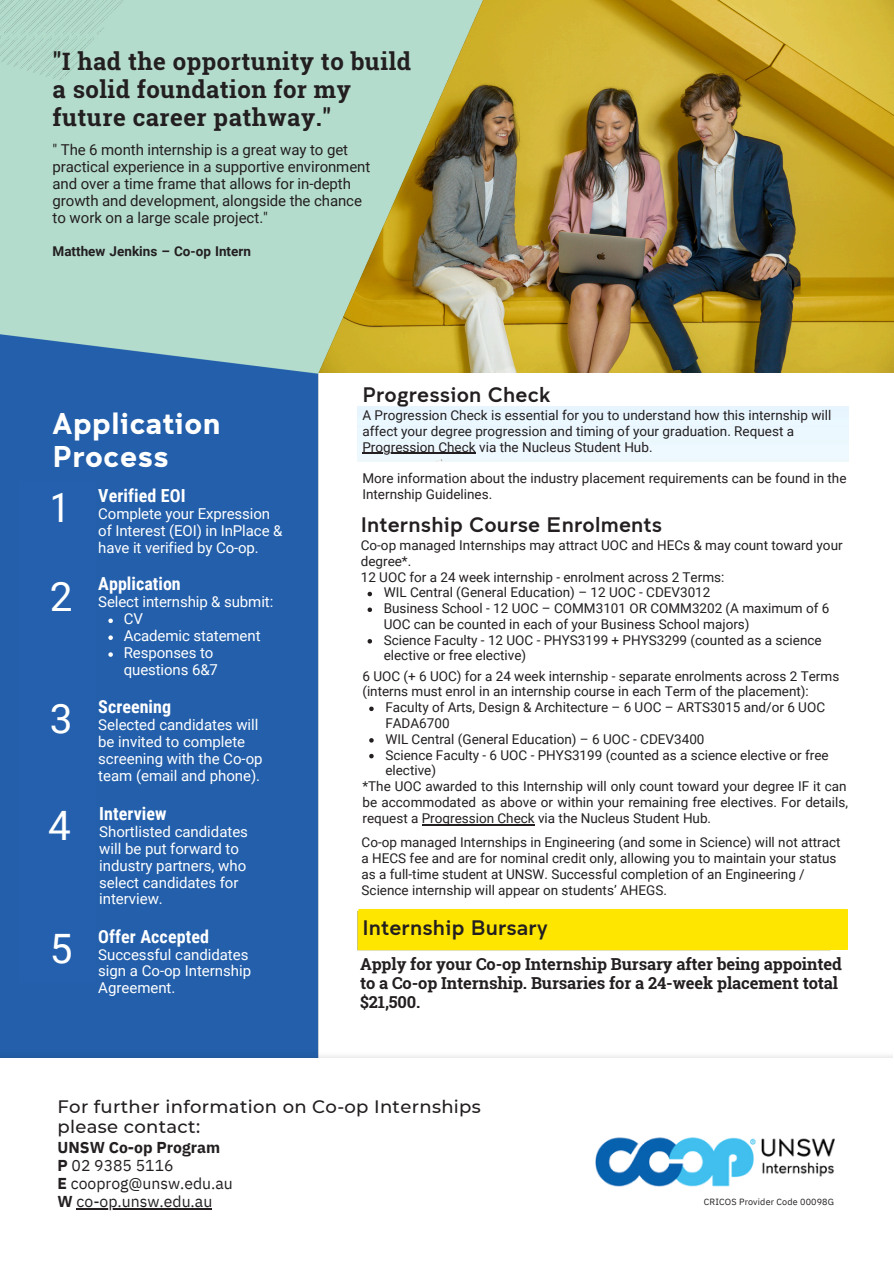
<style>
.page{position:relative;width:894px;height:1264px;background:#fff}
.page>*{position:absolute;margin:0;border:0;box-sizing:border-box;transform-origin:0 0}
.t1{font:40.5px "Roboto";color:#fff}
.t2{font:40.5px "Roboto Condensed";color:#fff}
.t3{font:700 30px/32.7px "Clancy";letter-spacing:.02em;color:#fff}
.t4{font:700 24px/28.2px "Roboto Slab";letter-spacing:.02em;color:#231f20}
.t5{font:21px "Clancy";letter-spacing:.01em;color:#231f20}
.t6{font:700 18px "Roboto Condensed";letter-spacing:.005em;color:#fff}
.t7{font:500 18px/20.2px "Montserrat";letter-spacing:.02em;color:#231f20}
.t8{font:700 16.5px/19.2px "Roboto Slab";letter-spacing:-.005em;color:#231f20}
.t9{font:15.75px/18px "IBM Plex Sans";color:#231f20}
.t10{font:15px/16.8px "Roboto";color:#fff}
.t11{font:15px/16.8px "Roboto";letter-spacing:-.005em;color:#231f20}
.t12{font:13.5px/15.8px "Roboto";color:#231f20}
.t13{font:700 13.5px "Roboto";color:#231f20}
.t14{font:9px "IBM Plex Sans";letter-spacing:.015em;color:#231f20}
.s1{font-weight:700}
</style>
<div class="page">
<img style="left:838px;top:0;width:55px;height:373px">
<img style="left:0;top:0;width:838px;height:1052px">
<img style="left:0;top:1052px;width:892px;height:6px">
<img style="left:595px;top:1137px;width:240px;height:50px">
<img style="left:0;top:0;width:135px;height:88px">
<div style="left:332px;top:413px;width:509px;height:479px;background:#fff;border-radius:19px"></div>
<div style="left:19px;top:481px;width:77px;height:501px;background:#2460ad"></div>
<div style="left:357px;top:406px;width:490px;height:55px;background:#ebf8ff"></div>
<div style="left:358px;top:909px;width:489px;height:41px;background:#ffe600"></div>
<hr style="left:77px;top:1208px;width:135px;height:1px;background:#231f20">
<hr style="left:362px;top:453px;width:113px;height:1px;background:#231f20">
<svg style="left:367px;top:591px;width:5px;height:5px"></svg>
<svg style="left:367px;top:607px;width:5px;height:5px"></svg>
<svg style="left:367px;top:639px;width:5px;height:4px"></svg>
<svg style="left:369px;top:706px;width:4px;height:5px"></svg>
<svg style="left:369px;top:738px;width:4px;height:4px"></svg>
<svg style="left:369px;top:754px;width:4px;height:4px"></svg>
<svg style="left:108px;top:618px;width:5px;height:5px"></svg>
<svg style="left:108px;top:635px;width:5px;height:5px"></svg>
<svg style="left:108px;top:652px;width:5px;height:5px"></svg>
<hr style="left:422px;top:824px;width:112px;height:1px;background:#231f20">
<p class="t4" style="left:53px;top:46px;width:360px">"I had the opportunity to build a solid foundation for my future career pathway."</p>
<p class="t11" style="left:53px;top:141px;width:319px">" The 6 month internship is a great way to get practical experience in a supportive environment and over a time frame that allows for in-depth growth and development, alongside the chance to work on a large scale project."</p>
<p class="t13" style="left:53px;top:244px;width:200px">Matthew Jenkins – Co-op Intern</p>
<p class="t3" style="left:53px;top:406px;width:169px">Application<br>Process</p>
<h5 class="t2" style="left:50px;top:484px;width:21px">1</h5>
<p class="t6" style="left:98px;top:485px;width:89px">Verified EOI</p>
<p class="t10" style="left:98px;top:505px;width:186px">Complete your Expression of Interest (EOI) in InPlace &amp; have it verified by Co-op.</p>
<p class="t1" style="left:50px;top:573px;width:24px">2</p>
<p class="t6" style="left:98px;top:573px;width:84px">Application</p>
<p class="t10" style="left:98px;top:593px;width:176px">Select internship &amp; submit:</p>
<p class="t10" style="left:124px;top:610px;width:21px">CV</p>
<h3 class="t10" style="left:124px;top:627px;width:138px">Academic statement</h3>
<h4 class="t10" style="left:124px;top:644px;width:96px">Responses to questions 6&amp;7</h4>
<p class="t1" style="left:50px;top:695px;width:24px">3</p>
<p class="t6" style="left:98px;top:696px;width:74px">Screening</p>
<p class="t10" style="left:98px;top:716px;width:166px">Selected candidates will be invited to complete screening with the Co-op team (email and phone).</p>
<h1 class="t1" style="left:48px;top:802px;width:24px">4</h1>
<h1 class="t6" style="left:99px;top:803px;width:69px">Interview</h1>
<h1 class="t10" style="left:99px;top:823px;width:150px">Shortlisted candidates will be put forward to industry partners, who select candidates for interview.</h1>
<h1 class="t1" style="left:50px;top:925px;width:24px">5</h1>
<p class="t6" style="left:98px;top:926px;width:112px">Offer Accepted</p>
<p class="t10" style="left:98px;top:946px;width:154px">Successful candidates sign a Co-op Internship<br>Agreement.</p>
<h6 class="t5" style="left:362px;top:381px;width:189px">Progression Check</h6>
<h6 class="t12" style="left:362px;top:407px;width:470px">A Progression Check is essential for you to understand how this internship will affect your degree progression and timing of your graduation. Request a</h6>
<h6 class="t12" style="left:362px;top:439px;width:291px">Progression Check via the Nucleus Student Hub.</h6>
<h6 class="t12" style="left:362px;top:470px;width:485px">More information about the industry placement requirements can be found in the</h6>
<p class="t12" style="left:362px;top:486px;width:131px">Internship Guidelines.</p>
<p class="t5" style="left:360px;top:511px;width:302px">Internship Course Enrolments</p>
<p class="t12" style="left:360px;top:537px;width:483px">Co-op managed Internships may attract UOC and HECs &amp; may count toward your degree*.</p>
<p class="t12" style="left:360px;top:569px;width:365px">12 UOC for a 24 week internship - enrolment across 2 Terms:</p>
<p class="t12" style="left:383px;top:585px;width:328px">WIL Central (General Education) – 12 UOC - CDEV3012</p>
<p class="t12" style="left:383px;top:600px;width:447px">Business School - 12 UOC – COMM3101 OR COMM3202 (A maximum of 6<br>UOC can be counted in each of your Business School majors)</p>
<p class="t12" style="left:383px;top:632px;width:439px">Science Faculty - 12 UOC - PHYS3199 + PHYS3299 (counted as a science elective or free elective)</p>
<p class="t12" style="left:362px;top:668px;width:478px">6 UOC (+ 6 UOC) for a 24 week internship - separate enrolments across 2 Terms (interns must enrol in an internship course in each Term of the placement):</p>
<p class="t12" style="left:385px;top:699px;width:441px">Faculty of Arts, Design &amp; Architecture – 6 UOC – ARTS3015 and/or 6 UOC<br>FADA6700</p>
<p class="t12" style="left:385px;top:731px;width:320px">WIL Central (General Education) – 6 UOC - CDEV3400</p>
<p class="t12" style="left:385px;top:747px;width:444px">Science Faculty - 6 UOC - PHYS3199 (counted as a science elective or free elective)</p>
<p class="t12" style="left:362px;top:778px;width:487px;text-align:justify">*The UOC awarded to this Internship will only count toward your degree IF it can be accommodated as above or within your remaining free electives. For details, request a Progression Check via the Nucleus Student Hub.</p>
<p class="t12" style="left:361px;top:834px;width:480px">Co-op managed Internships in Engineering (and some in Science) will not attract a HECS fee and are for nominal credit only, allowing you to maintain your status as a full-time student at UNSW. Successful completion of an Engineering / Science internship will appear on students’ AHEGS.</p>
<p class="t5" style="left:362px;top:914px;width:186px">Internship Bursary</p>
<p class="t8" style="left:360px;top:953px;width:483px">Apply for your Co-op Internship Bursary after being appointed to a Co-op Internship. Bursaries for a 24-week placement total $21,500.</p>
<h6 class="t7" style="left:57px;top:1095px;width:425px">For further information on Co-op Internships please contact:</h6>
<h6 class="t9" style="left:57px;top:1138px;width:177px"><span class="s1">UNSW Co-op Program<br>P</span> 02 9385 5116<br><span class="s1">E</span> cooprog@unsw.edu.au<br><span class="s1">W</span> co-op.unsw.edu.au</h6>
<h6 class="t14" style="left:703px;top:1195px;width:132px">CRICOS Provider Code 00098G</h6>
</div>
